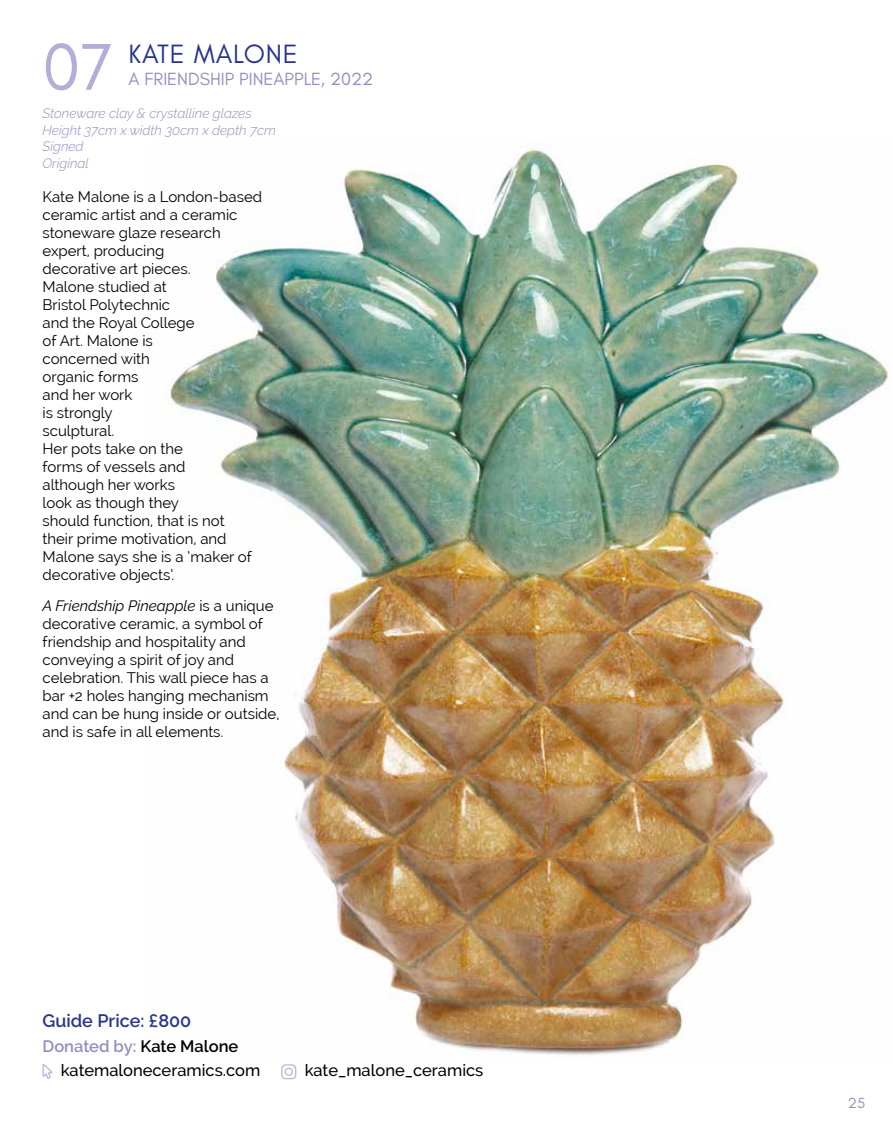
<style>
.page{position:relative;width:893px;height:1140px;background:#fff}
.page>*{position:absolute;margin:0;border:0;box-sizing:border-box;transform-origin:0 0}
.t1{font:67.5px "Glacial Indifference";color:#b1aed8}
.t2{font:27px "Glacial Indifference";letter-spacing:.03em;color:#28348b}
.t3{font:18px "Glacial Indifference";color:#908ec4}
.t4{font:600 18px "Raleway";color:#28348b}
.t5{font:500 16.5px/24px "Raleway";color:#000}
.t6{font:15px/18px "Raleway";color:#000}
.t7{font:15px "Glacial Indifference";color:#908ec4}
.t8{font:italic 300 13.5px/16.5px "Raleway";color:#908ec4}
.s1{font-style:italic}
.s2{font-weight:600;color:#908ec4}
.s3{font-weight:600}
</style>
<div class="page">
<img style="left:169px;top:148px;width:721px;height:907px">
<svg style="left:43px;top:1064px;width:9px;height:15px"></svg>
<svg style="left:281px;top:1064px;width:15px;height:15px"></svg>
<h1 class="t1" style="left:43px;top:29px;width:73px">07</h1>
<h2 class="t2" style="left:129px;top:39px;width:171px">KATE MALONE</h2>
<p class="t3" style="left:129px;top:69px;width:246px">A FRIENDSHIP PINEAPPLE, 2022</p>
<p class="t8" style="left:43px;top:105px;width:235px">Stoneware clay &amp; crystalline glazes<br>Height 37cm x width 30cm x depth 7cm<br>Signed<br>Original</p>
<p class="t6" style="left:43px;top:188px;width:221px">Kate Malone is a London-based ceramic artist and a ceramic stoneware glaze research expert, producing<br>decorative art pieces.<br>Malone studied at<br>Bristol Polytechnic<br>and the Royal College<br>of Art. Malone is<br>concerned with<br>organic forms<br>and her work<br>is strongly<br>sculptural.<br>Her pots take on the<br>forms of vessels and<br>although her works<br>look as though they<br>should function, that is not<br>their prime motivation, and<br>Malone says she is a ‘maker of decorative objects’.</p>
<p class="t6" style="left:43px;top:597px;width:238px"><span class="s1">A Friendship Pineapple</span> is a unique decorative ceramic, a symbol of friendship and hospitality and conveying a spirit of joy and celebration. This wall piece has a bar +2 holes hanging mechanism and can be hung inside or outside, and is safe in all elements.</p>
<p class="t4" style="left:43px;top:1010px;width:150px">Guide Price: £800</p>
<p class="t5" style="left:61px;top:1034px;width:201px;text-indent:-18px"><span class="s2">Donated by:</span> <span class="s3">Kate Malone </span>katemaloneceramics.com</p>
<p class="t5" style="left:305px;top:1058px;width:180px">kate_malone_ceramics</p>
<p class="t7" style="left:848px;top:1095px;width:19px">25</p>
</div>
